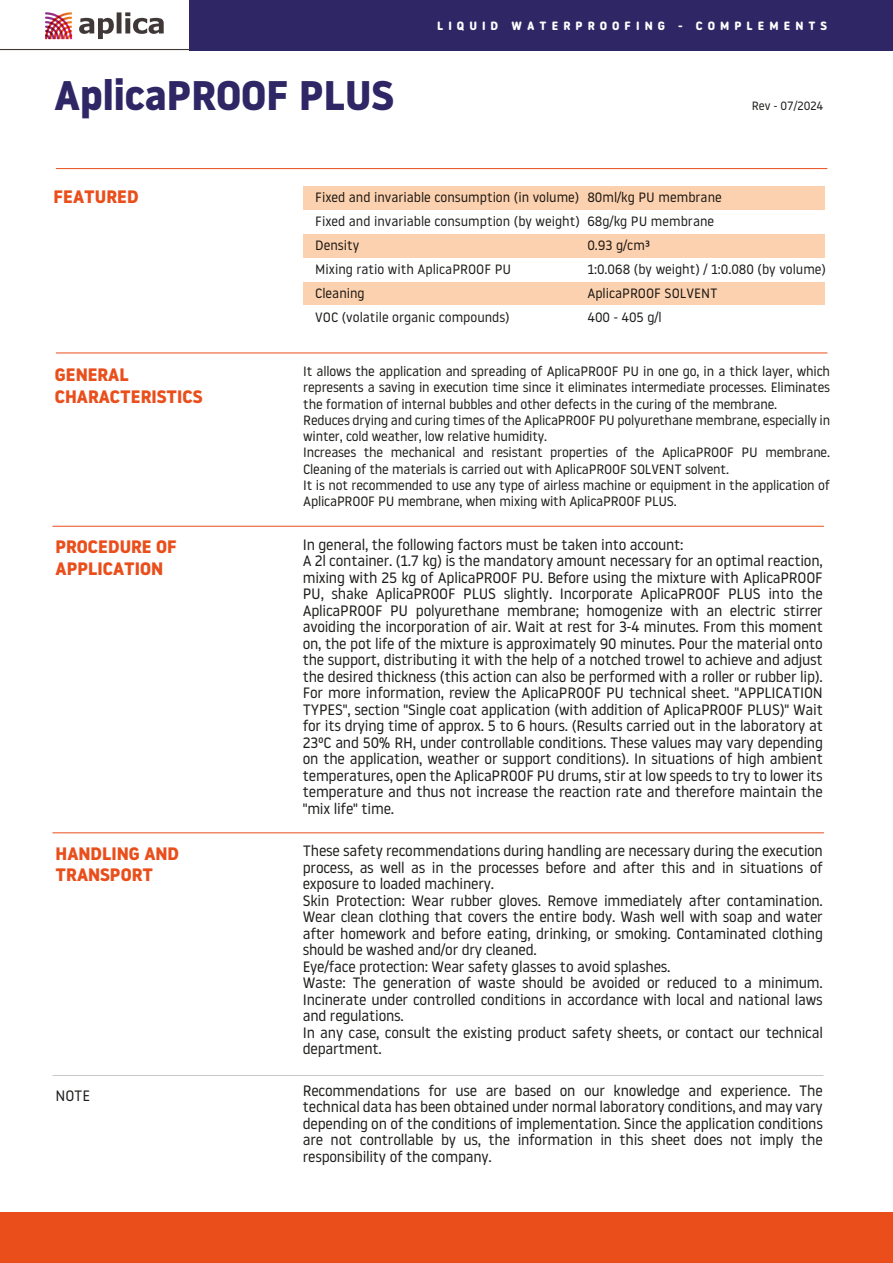
<style>
.page{position:relative;width:893px;height:1263px;background:#fff}
.page>*{position:absolute;margin:0;border:0;box-sizing:border-box;transform-origin:0 0}
.t1{font:700 41.25px "Noway";color:#2e2665}
.t2{font:700 18px/21.6px "Noway";color:#e94e1b}
.t3{font:15px/16.5px "Noway";letter-spacing:-.015em;color:#1d1d1b}
.t4{font:13.5px/24px "Noway";letter-spacing:-.015em;color:#1d1d1b}
.t5{font:700 12px "Noway Round";letter-spacing:.42em;color:#fff}
.t6{font:12px "Noway";color:#1d1d1b}
</style>
<div class="page">
<div style="left:190px;top:0;width:703px;height:50px;background:#2e2665"></div>
<div style="left:0;top:1213px;width:893px;height:50px;background:#e94e1b"></div>
<hr style="left:0;top:49px;width:190px;height:1px;background:#403837">
<div style="left:304px;top:187px;width:521px;height:23px;background:#fbd1b0"></div>
<div style="left:304px;top:234px;width:521px;height:24px;background:#fbd1b0"></div>
<div style="left:304px;top:282px;width:521px;height:23px;background:#fbd1b0"></div>
<hr style="left:56px;top:168px;width:771px;height:1px;background:#e94e1b">
<hr style="left:56px;top:353px;width:771px;height:1px;background:#e94e1b">
<svg style="left:45px;top:12px;width:27px;height:27px"></svg>
<svg style="left:79px;top:12px;width:85px;height:27px"></svg>
<hr style="left:52px;top:526px;width:772px;height:1px;background:#e94e1b">
<hr style="left:52px;top:832px;width:772px;height:1px;background:#e94e1b">
<h1 class="t1" style="left:54px;top:71px;width:341px">AplicaPROOF PLUS</h1>
<p class="t5" style="left:437px;top:19px;width:392px">LIQUID WATERPROOFING - COMPLEMENTS</p>
<p class="t6" style="left:752px;top:97px;width:73px">Rev - 07/2024</p>
<p class="t2" style="left:54px;top:186px;width:87px">FEATURED</p>
<p class="t4" style="left:315px;top:185px;width:266px">Fixed and invariable consumption (in volume)<br>Fixed and invariable consumption (by weight)<br>Density<br>Mixing ratio with AplicaPROOF PU<br>Cleaning<br>VOC (volatile organic compounds)</p>
<p class="t4" style="left:587px;top:185px;width:240px">80ml/kg PU membrane<br>68g/kg PU membrane<br>0.93 g/cm³<br>1:0.068 (by weight) / 1:0.080 (by volume)<br>AplicaPROOF SOLVENT<br>400 - 405 g/l</p>
<p class="t2" style="left:55px;top:364px;width:149px">GENERAL<br>CHARACTERISTICS</p>
<p class="t4" style="left:303px;top:363px;width:528px;line-height:16.2px">It allows the application and spreading of AplicaPROOF PU in one go, in a thick layer, which represents a saving in execution time since it eliminates intermediate processes. Eliminates the formation of internal bubbles and other defects in the curing of the membrane.<br>Reduces drying and curing times of the AplicaPROOF PU polyurethane membrane, especially in winter, cold weather, low relative humidity.<br>Increases the mechanical and resistant properties of the AplicaPROOF PU membrane.<br>Cleaning of the materials is carried out with AplicaPROOF SOLVENT solvent.<br>It is not recommended to use any type of airless machine or equipment in the application of AplicaPROOF PU membrane, when mixing with AplicaPROOF PLUS.</p>
<p class="t2" style="left:56px;top:536px;width:123px">PROCEDURE OF<br>APPLICATION</p>
<p class="t3" style="left:303px;top:536px;width:522px">In general, the following factors must be taken into account:<br>A 2l container. (1.7 kg) is the mandatory amount necessary for an optimal reaction, mixing with 25 kg of AplicaPROOF PU. Before using the mixture with AplicaPROOF PU, shake AplicaPROOF PLUS slightly. Incorporate AplicaPROOF PLUS into the AplicaPROOF PU polyurethane membrane; homogenize with an electric stirrer avoiding the incorporation of air. Wait at rest for 3-4 minutes. From this moment on, the pot life of the mixture is approximately 90 minutes. Pour the material onto the support, distributing it with the help of a notched trowel to achieve and adjust the desired thickness (this action can also be performed with a roller or rubber lip).<br>For more information, review the AplicaPROOF PU technical sheet. "APPLICATION TYPES", section "Single coat application (with addition of AplicaPROOF PLUS)" Wait for its drying time of approx. 5 to 6 hours. (Results carried out in the laboratory at 23ºC and 50% RH, under controllable conditions. These values may vary depending on the application, weather or support conditions). In situations of high ambient temperatures, open the AplicaPROOF PU drums, stir at low speeds to try to lower its temperature and thus not increase the reaction rate and therefore maintain the "mix life" time.</p>
<p class="t2" style="left:56px;top:842px;width:125px">HANDLING AND<br>TRANSPORT</p>
<p class="t3" style="left:303px;top:842px;width:522px">These safety recommendations during handling are necessary during the execution process, as well as in the processes before and after this and in situations of exposure to loaded machinery.<br>Skin Protection: Wear rubber gloves. Remove immediately after contamination.<br>Wear clean clothing that covers the entire body. Wash well with soap and water after homework and before eating, drinking, or smoking. Contaminated clothing should be washed and/or dry cleaned.<br>Eye/face protection: Wear safety glasses to avoid splashes.<br>Waste: The generation of waste should be avoided or reduced to a minimum.<br>Incinerate under controlled conditions in accordance with local and national laws and regulations.<br>In any case, consult the existing product safety sheets, or contact our technical department.</p>
<p class="t3" style="left:56px;top:1086px;width:36px">NOTE</p>
<p class="t3" style="left:303px;top:1082px;width:522px;text-align:justify">Recommendations for use are based on our knowledge and experience. The technical data has been obtained under normal laboratory conditions, and may vary depending on of the conditions of implementation. Since the application conditions are not controllable by us, the information in this sheet does not imply the responsibility of the company.</p>
</div>
